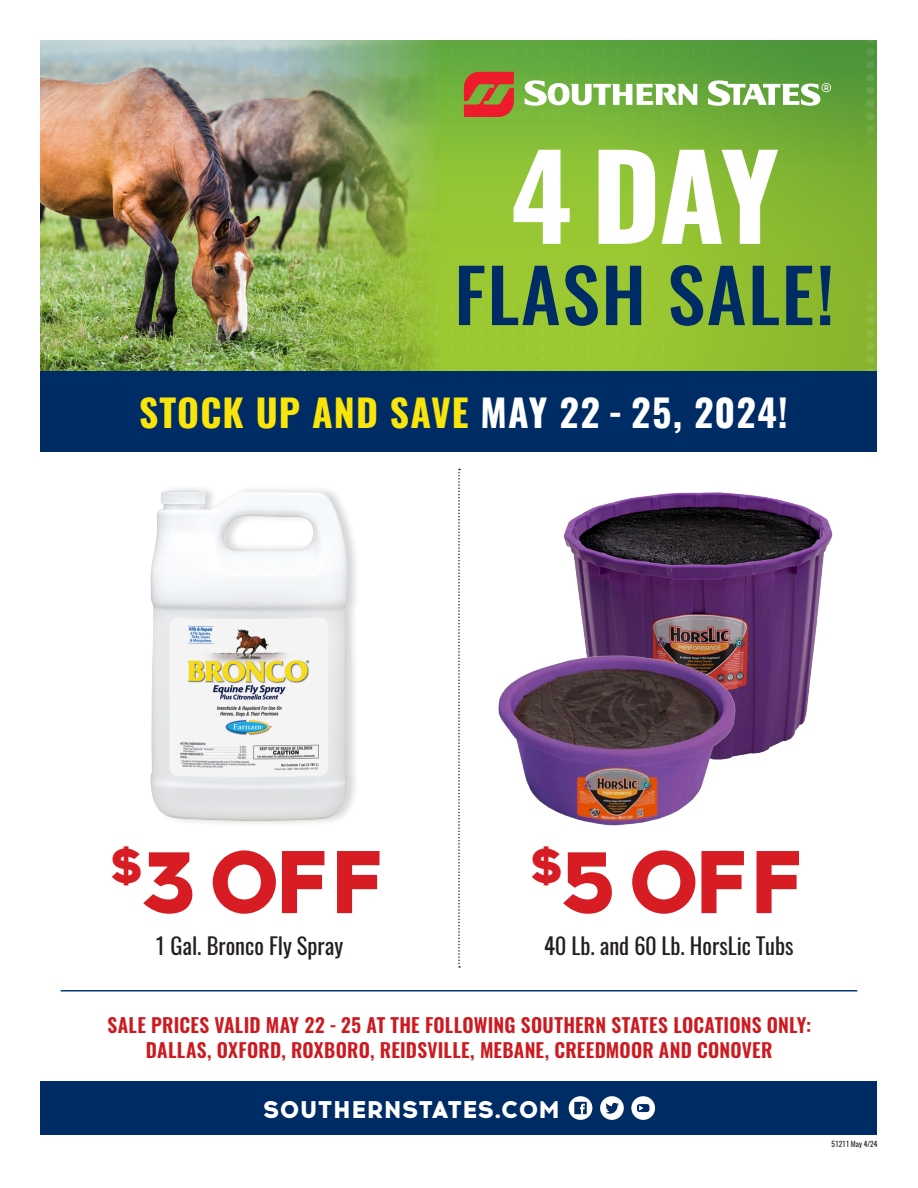
<style>
.page{position:relative;width:918px;height:1188px;background:#fff}
.page>*{position:absolute;margin:0;border:0;box-sizing:border-box;transform-origin:0 0}
.t1{font:700 116.25px "Oswald";color:#fff}
.t2{font:800 88.65px "Acrom";letter-spacing:-.05em;color:#d71c24}
.t3{font:500 73.2px "Oswald";letter-spacing:.02em;color:#002c65;scale:1.04 1}
.t4{font:800 48.9px "Acrom";color:#d71c24}
.t5{font:700 37.5px "Oswald";letter-spacing:.03em;color:#f9e40b}
.ParaStyle01__Leading_Auto__Align_Left{font:800 24.15px "Acrom";letter-spacing:.005em;color:#fff}
.t6{font:22.5px "Oswald";color:#231f20}
.sku{font:600 19.5px "Oswald";letter-spacing:.01em;color:#cd1a20}
.t7{font:7.5px "Oswald";color:#231f20}
.s1{color:#fff}
</style>
<div class="page">
<div style="left:40px;top:1082px;width:838px;height:54px;background:#002c65"></div>
<svg style="left:600px;top:1096px;width:24px;height:24px"></svg>
<svg style="left:569px;top:1096px;width:23px;height:24px"></svg>
<svg style="left:631px;top:1096px;width:24px;height:24px"></svg>
<svg style="left:458px;top:469px;width:2px;height:499px"></svg>
<hr style="left:61px;top:990px;width:796px;height:2px;background:#013775">
<svg style="left:442px;top:166px;width:435px;height:205px;background:#91c032"></svg>
<svg style="left:442px;top:369px;width:421px;height:2px"></svg>
<svg style="left:442px;top:356px;width:421px;height:7px;background:#96c231"></svg>
<svg style="left:442px;top:343px;width:421px;height:7px;background:#96c231"></svg>
<svg style="left:442px;top:330px;width:421px;height:7px;background:#96c231"></svg>
<svg style="left:442px;top:317px;width:421px;height:7px;background:#96c231"></svg>
<svg style="left:442px;top:304px;width:421px;height:7px;background:#97c231"></svg>
<svg style="left:442px;top:291px;width:421px;height:7px;background:#96c231"></svg>
<svg style="left:442px;top:278px;width:421px;height:7px;background:#96c231"></svg>
<svg style="left:442px;top:252px;width:421px;height:20px;background:#95c230"></svg>
<svg style="left:870px;top:252px;width:1px;height:20px"></svg>
<img style="left:40px;top:166px;width:402px;height:205px">
<svg style="left:59px;top:166px;width:803px;height:6px;background:#899b3e"></svg>
<img style="left:40px;top:40px;width:837px;height:126px">
<img style="left:59px;top:40px;width:803px;height:80px">
<div style="left:40px;top:371px;width:838px;height:81px;background:#002c65"></div>
<div style="left:150px;top:484px;width:211px;height:343px;background:#231f20;opacity:.18"></div>
<img style="left:150px;top:491px;width:198px;height:330px">
<img style="left:564px;top:492px;width:269px;height:263px">
<img style="left:498px;top:641px;width:248px;height:185px">
<p class="t1" style="left:510px;top:136px;width:271px">4 DAY</p>
<p class="t3" style="left:454px;top:257px;width:367px">FLASH SALE!</p>
<p class="t5" style="left:139px;top:393px;width:650px">STOCK UP AND SAVE <span class="s1">MAY 22 - 25, 2024!</span></p>
<p class="t4" style="left:110px;top:829px;width:35px">$</p>
<p class="t2" style="left:139px;top:816px;width:247px">3 OFF</p>
<p class="t4" style="left:529px;top:829px;width:35px">$</p>
<p class="t2" style="left:559px;top:816px;width:246px">5 OFF</p>
<p class="t6" style="left:155px;top:925px;width:190px">1 Gal. Bronco Fly Spray</p>
<p class="t6" style="left:544px;top:925px;width:251px">40 Lb. and 60 Lb. HorsLic Tubs</p>
<p class="sku" style="left:107px;top:1014px;width:705px">SALE PRICES VALID MAY 22 - 25 AT THE FOLLOWING SOUTHERN STATES LOCATIONS ONLY:</p>
<p class="sku" style="left:146px;top:1040px;width:628px">DALLAS, OXFORD, ROXBORO, REIDSVILLE, MEBANE, CREEDMOOR AND CONOVER</p>
<p class="ParaStyle01__Leading_Auto__Align_Left" style="left:263px;top:1091px;width:299px">SOUTHERNSTATES.COM</p>
<p class="t7" style="left:832px;top:1137px;width:47px">51211 May 4/24</p>
</div>
